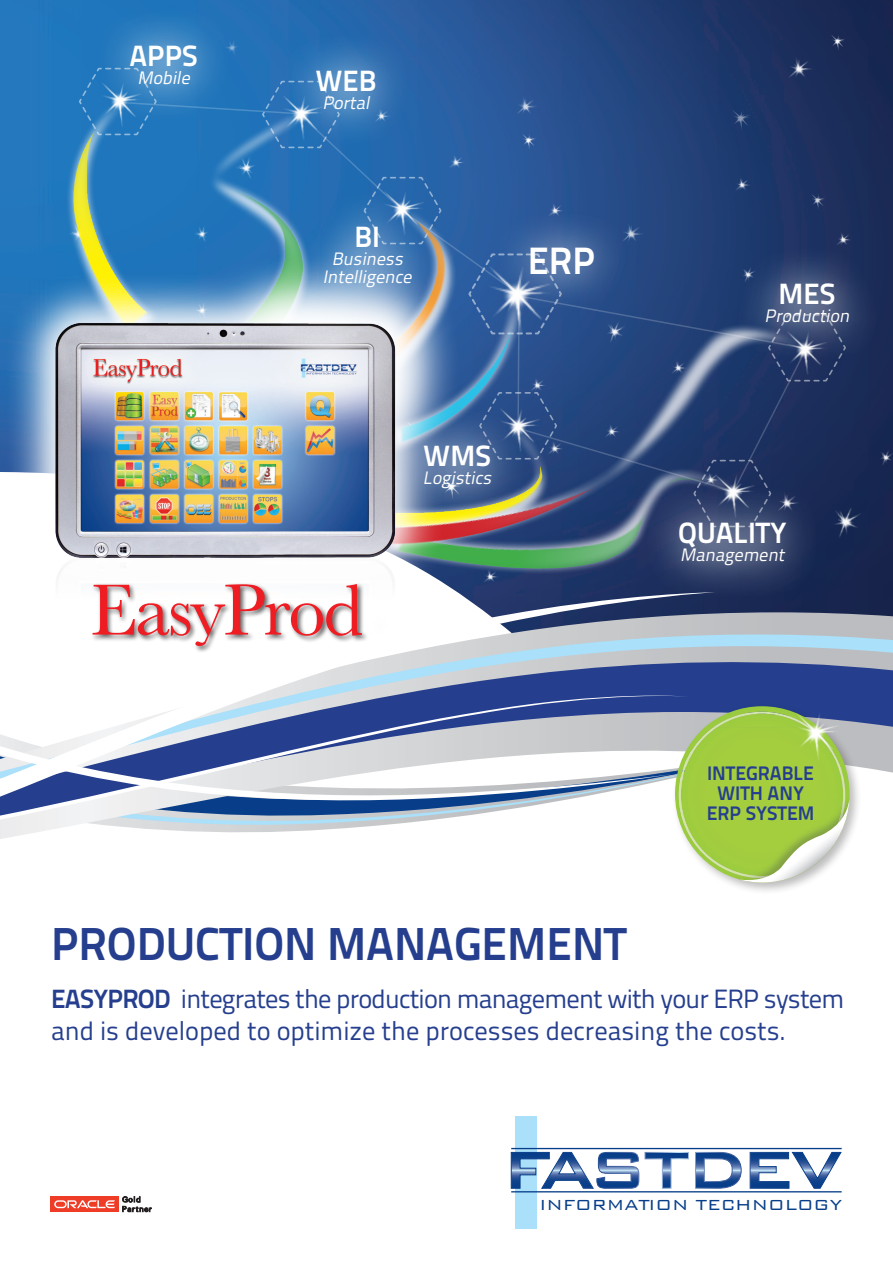
<style>
.page{position:relative;width:893px;height:1263px;background:#fff}
.page>*{position:absolute;margin:0;border:0;box-sizing:border-box;transform-origin:0 0}
.t1{font:46.2px "Titillium Text 25 L 800 wt";color:#253f8e}
.t2{font:38.1px "Titillium Text 25 L 800 wt";color:#fff}
.t3{font:29.25px "Titillium Text 25 L 800 wt";color:#fff}
.t4{font:26.4px "Titillium Text 25 L 400 wt";letter-spacing:-.03em;color:#253f8e}
.t5{font:26.4px "Titillium Text 25 L 400 wt";color:#253f8e}
.t6{font:19.5px "Titillium Text 25 L 800 wt";color:#253f8e}
.t7{font:300 19.5px "Bank Gothic BT";color:#083e89}
.t8{font:italic 18px "Titillium Text 25 L 400 wt";color:#fff}
.s1{font-family:"Titillium Text 25 L 800 wt"}
</style>
<div class="page">
<img style="left:0;top:0;width:893px;height:612px">
<div style="left:516px;top:1116px;width:21px;height:113px;background:#aae0f9"></div>
<svg style="left:510px;top:1151px;width:179px;height:38px"></svg>
<svg style="left:695px;top:1151px;width:47px;height:38px"></svg>
<svg style="left:749px;top:1151px;width:93px;height:38px"></svg>
<hr style="left:511px;top:1191px;width:331px;height:1px;background:#083e89">
<hr style="left:511px;top:1148px;width:331px;height:1px;background:#083e89">
<img style="left:847px;top:362px;width:24px;height:21px">
<div style="left:93px;top:6px;width:141px;height:117px;background:#fff;opacity:.6"></div>
<div style="left:279px;top:32px;width:134px;height:116px;background:#fff;opacity:.6"></div>
<div style="left:729px;top:245px;width:156px;height:117px;background:#fff;opacity:.6"></div>
<img style="left:820px;top:30px;width:41px;height:23px">
<img style="left:780px;top:31px;width:41px;height:36px">
<img style="left:847px;top:215px;width:10px;height:42px">
<img style="left:206px;top:27px;width:45px;height:36px">
<img style="left:44px;top:207px;width:22px;height:47px">
<div style="left:847px;top:468px;width:34px;height:93px;background:#152650"></div>
<img style="left:866px;top:430px;width:27px;height:46px">
<img style="left:886px;top:429px;width:7px;height:41px">
<div style="left:66px;top:97px;width:94px;height:249px;background:#fff;opacity:.75"></div>
<svg style="left:5px;top:254px;width:67px;height:198px;fill:#2176bc"></svg>
<img style="left:10px;top:304px;width:62px;height:148px">
<img style="left:72px;top:67px;width:775px;height:545px">
<svg style="left:671px;top:456px;width:102px;height:76px"></svg>
<svg style="left:671px;top:532px;width:102px;height:80px"></svg>
<svg style="left:716px;top:646px;width:177px;height:66px"></svg>
<svg style="left:671px;top:592px;width:45px;height:110px"></svg>
<img style="left:0;top:452px;width:671px;height:238px">
<svg style="left:0;top:690px;width:689px;height:149px"></svg>
<div style="left:671px;top:702px;width:191px;height:193px;background:#231f20;opacity:.3"></div>
<svg style="left:705px;top:706px;width:57px;height:21px"></svg>
<img style="left:675px;top:727px;width:175px;height:155px">
<img style="left:679px;top:727px;width:166px;height:151px">
<svg style="left:740px;top:799px;width:109px;height:83px"></svg>
<img style="left:762px;top:698px;width:126px;height:72px">
<div style="left:51px;top:1196px;width:68px;height:16px;background:#ef3c27"></div>
<svg style="left:54px;top:1200px;width:61px;height:8px"></svg>
<svg style="left:122px;top:1196px;width:30px;height:16px"></svg>
<p class="t3" style="left:130px;top:33px;width:70px">APPS</p>
<p class="t8" style="left:138px;top:64px;width:58px">Mobile</p>
<p class="t3" style="left:315px;top:59px;width:63px">WEB</p>
<p class="t8" style="left:322px;top:90px;width:53px">Portal</p>
<p class="t3" style="left:354px;top:215px;width:27px">BI</p>
<p class="t8" style="left:332px;top:246px;width:77px">Business</p>
<p class="t8" style="left:323px;top:264px;width:95px">Intelligence</p>
<p class="t2" style="left:528px;top:231px;width:69px">ERP</p>
<p class="t3" style="left:423px;top:433px;width:69px">WMS</p>
<p class="t8" style="left:423px;top:464px;width:74px">Logistics</p>
<p class="t3" style="left:779px;top:271px;width:58px">MES</p>
<p class="t8" style="left:764px;top:302px;width:91px">Production</p>
<p class="t3" style="left:678px;top:510px;width:110px">QUALITY</p>
<p class="t8" style="left:680px;top:541px;width:110px">Management</p>
<p class="t6" style="left:707px;top:759px;width:109px">INTEGRABLE</p>
<p class="t6" style="left:717px;top:778px;width:88px">WITH ANY</p>
<p class="t6" style="left:707px;top:798px;width:109px">ERP SYSTEM</p>
<p class="t1" style="left:51px;top:908px;width:577px">PRODUCTION MANAGEMENT</p>
<p class="t4" style="left:51px;top:979px;width:795px"><span class="s1">EASYPROD</span> integrates the production management with your ERP system</p>
<p class="t5" style="left:51px;top:1011px;width:737px">and is developed to optimize the processes decreasing the costs.</p>
<p class="t7" style="left:540px;top:1194px;width:304px">INFORMATION TECHNOLOGY</p>
</div>
